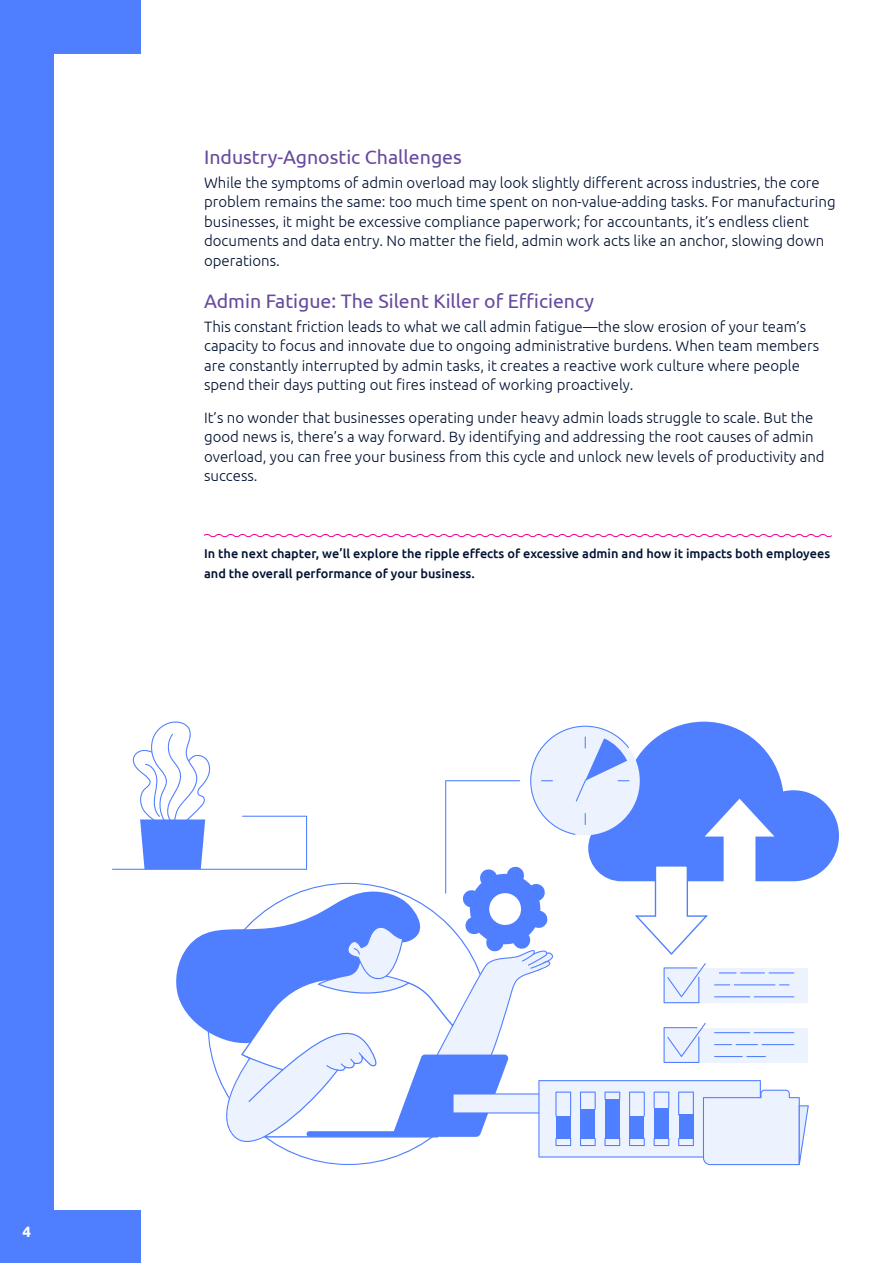
<style>
.page{position:relative;width:893px;height:1263px;background:#fff}
.page>*{position:absolute;margin:0;border:0;box-sizing:border-box;transform-origin:0 0}
.Subhead{font:19.5px "Ubuntu";color:#684a9e}
.Country_Body{font:300 15px/19.5px "Ubuntu";color:#001131}
.t1{font:700 15px "Ubuntu";color:#fff}
.Country_Body-2{font:500 12.75px/19.5px "Ubuntu";color:#001131}
</style>
<div class="page">
<div style="left:0;top:0;width:54px;height:1263px;background:#4f7eff"></div>
<div style="left:0;top:0;width:140px;height:54px;background:#4f7eff"></div>
<div style="left:0;top:1210px;width:140px;height:53px;background:#4f7eff"></div>
<svg style="left:203px;top:534px;width:629px;height:4px"></svg>
<svg style="left:112px;top:721px;width:727px;height:444px"></svg>
<p class="Subhead" style="left:204px;top:145px;width:259px">Industry-Agnostic Challenges</p>
<p class="Country_Body" style="left:204px;top:172px;width:633px">While the symptoms of admin overload may look slightly different across industries, the core problem remains the same: too much time spent on non-value-adding tasks. For manufacturing businesses, it might be excessive compliance paperwork; for accountants, it’s endless client documents and data entry. No matter the field, admin work acts like an anchor, slowing down operations.</p>
<p class="Subhead" style="left:204px;top:289px;width:391px">Admin Fatigue: The Silent Killer of Efficiency</p>
<p class="Country_Body" style="left:204px;top:316px;width:617px">This constant friction leads to what we call admin fatigue—the slow erosion of your team’s capacity to focus and innovate due to ongoing administrative burdens. When team members are constantly interrupted by admin tasks, it creates a reactive work culture where people spend their days putting out fires instead of working proactively.</p>
<p class="Country_Body" style="left:204px;top:407px;width:622px">It’s no wonder that businesses operating under heavy admin loads struggle to scale. But the good news is, there’s a way forward. By identifying and addressing the root causes of admin overload, you can free your business from this cycle and unlock new levels of productivity and success.</p>
<p class="Country_Body-2" style="left:204px;top:543px;width:628px">In the next chapter, we’ll explore the ripple effects of excessive admin and how it impacts both employees and the overall performance of your business.</p>
<p class="t1" style="left:23px;top:1223px;width:10px">4</p>
</div>
